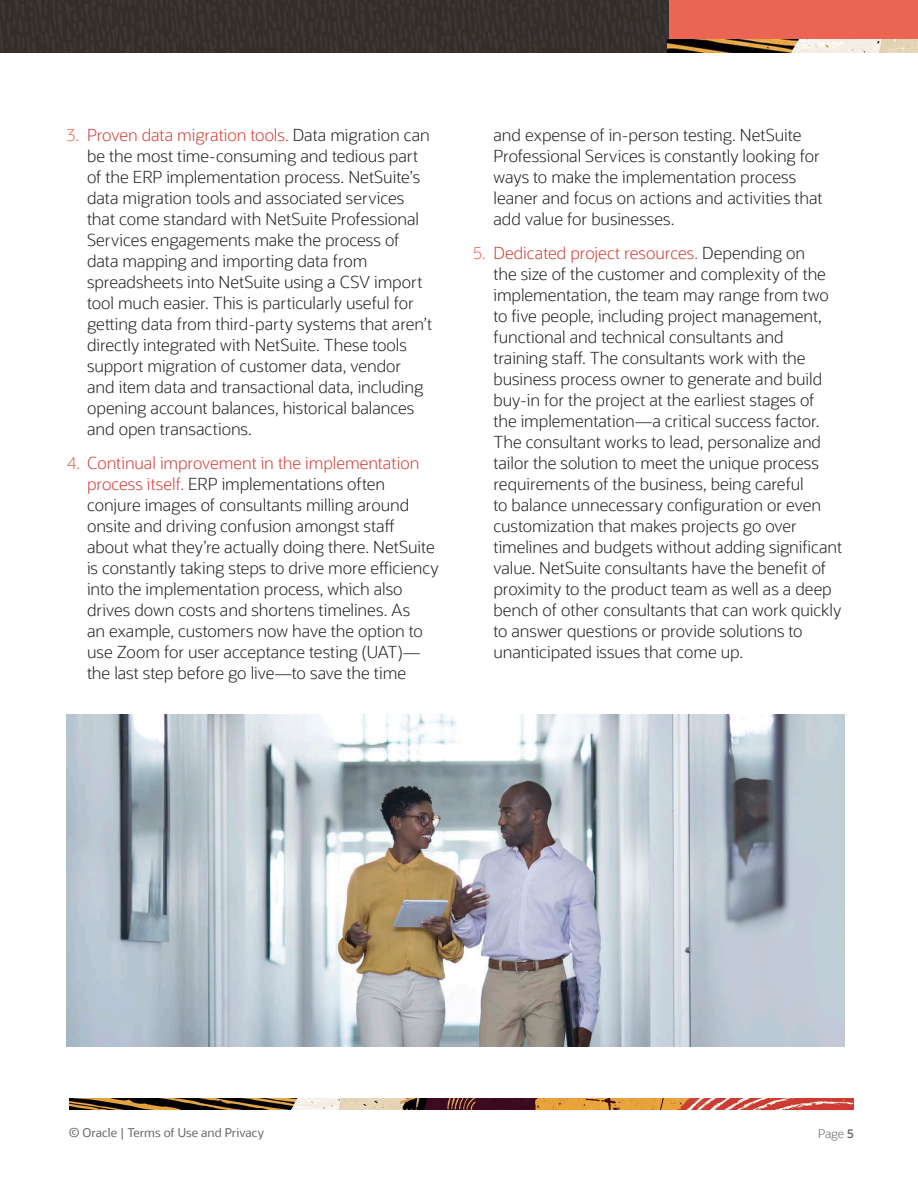
<style>
.page{position:relative;width:918px;height:1188px;background:#fff}
.page>*{position:absolute;margin:0;border:0;box-sizing:border-box;transform-origin:0 0}
.t1{font:300 16.5px/21px "Oracle Sans";letter-spacing:-.005em;color:#231f20}
.t2{font:12px "Oracle Sans";color:#666}
.t3{font:300 12px "Oracle Sans";color:#666}
.s1{color:#ee644f}
.s2{color:#d03d33}
.s3{color:#656666}
.s4{font-weight:600}
</style>
<div class="page">
<div style="left:669px;top:0;width:249px;height:50px;background:#ec6554"></div>
<img style="left:0;top:0;width:669px;height:52px">
<img style="left:668px;top:39px;width:250px;height:13px">
<img style="left:70px;top:1099px;width:784px;height:10px">
<img style="left:67px;top:715px;width:777px;height:331px">
<p class="t1" style="left:87px;top:124px;width:347px;text-indent:-20px"><span class="s1">3.</span> <span class="s2">Proven data migration tools.</span> Data migration can be the most time-consuming and tedious part of the ERP implementation process. NetSuite’s data migration tools and associated services that come standard with NetSuite Professional Services engagements make the process of data mapping and importing data from spreadsheets into NetSuite using a CSV import tool much easier. This is particularly useful for getting data from third-party systems that aren’t directly integrated with NetSuite. These tools support migration of customer data, vendor and item data and transactional data, including opening account balances, historical balances and open transactions.</p>
<p class="t1" style="left:87px;top:453px;width:353px;text-indent:-20px"><span class="s1">4.</span> <span class="s2">Continual improvement in the implementation process itself.</span> ERP implementations often conjure images of consultants milling around onsite and driving confusion amongst staff about what they’re actually doing there. NetSuite is constantly taking steps to drive more efficiency into the implementation process, which also drives down costs and shortens timelines. As<br>an example, customers now have the option to use Zoom for user acceptance testing (UAT)— the last step before go live—to save the time</p>
<p class="t1" style="left:493px;top:124px;width:331px">and expense of in-person testing. NetSuite Professional Services is constantly looking for ways to make the implementation process leaner and focus on actions and activities that add value for businesses.</p>
<p class="t1" style="left:493px;top:243px;width:350px;text-indent:-20px"><span class="s1">5.</span> <span class="s2">Dedicated project resources.</span> Depending on<br>the size of the customer and complexity of the implementation, the team may range from two to five people, including project management, functional and technical consultants and<br>training staff. The consultants work with the business process owner to generate and build buy-in for the project at the earliest stages of<br>the implementation—a critical success factor.<br>The consultant works to lead, personalize and tailor the solution to meet the unique process requirements of the business, being careful<br>to balance unnecessary configuration or even customization that makes projects go over timelines and budgets without adding significant value. NetSuite consultants have the benefit of proximity to the product team as well as a deep bench of other consultants that can work quickly to answer questions or provide solutions to unanticipated issues that come up.</p>
<p class="t2" style="left:69px;top:1126px;width:197px"><span class="s3">© Oracle |</span> Terms of Use and Privacy</p>
<p class="t3" style="left:818px;top:1127px;width:37px">Page <span class="s4">5</span></p>
</div>
